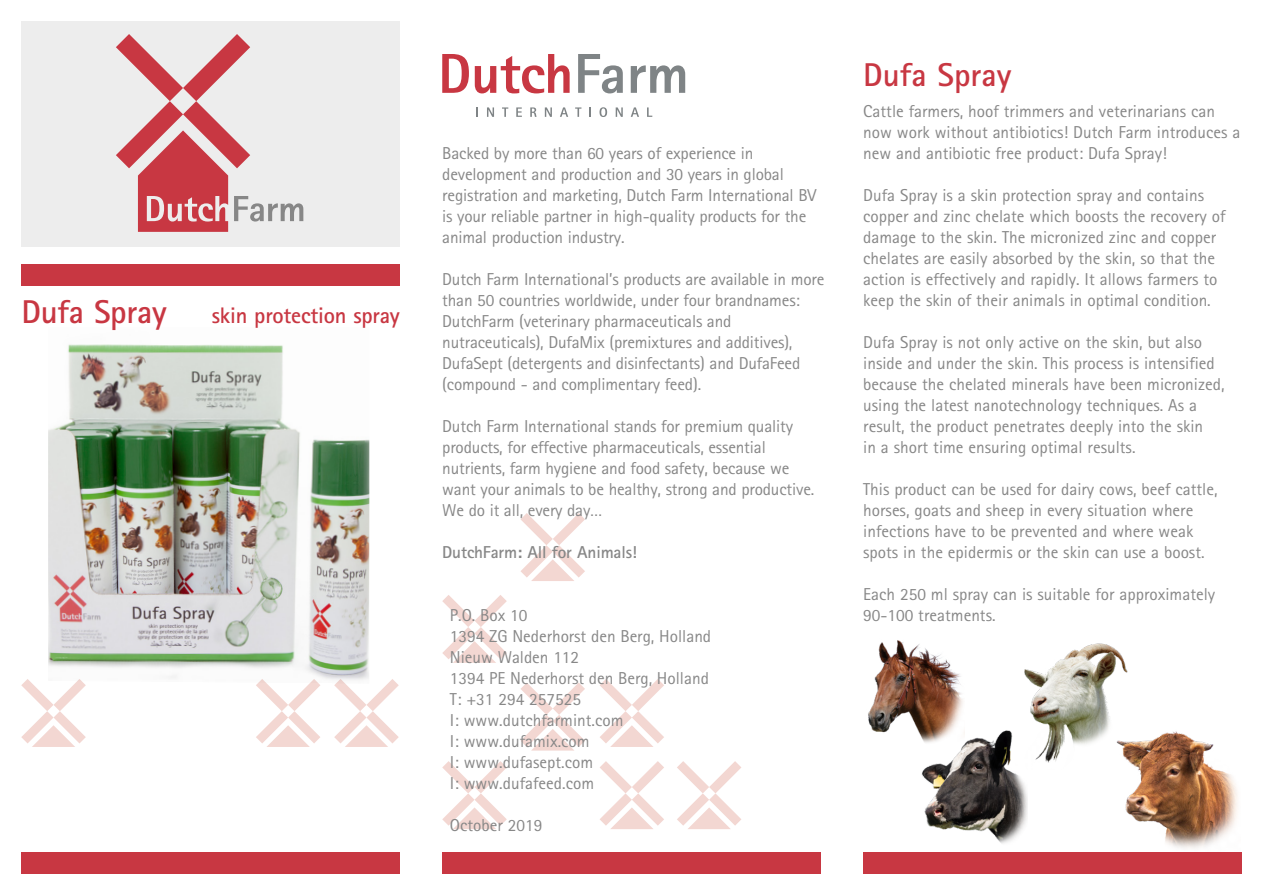
<style>
.page{position:relative;width:1263px;height:893px;background:#fff}
.page>*{position:absolute;margin:0;border:0;box-sizing:border-box;transform-origin:0 0}
.t1{font:700 33px "Rotis Sans Serif";letter-spacing:-.005em;color:#c83742}
.t2{font:700 22.5px "Rotis Sans Serif";letter-spacing:-.01em;color:#c83742}
.t3{font:17.25px/21px "Rotis Sans Serif";color:#878787}
.t4{font:700 17.25px "Rotis Sans Serif";letter-spacing:-.01em;color:#878787}
</style>
<div class="page">
<svg style="left:520px;top:513px;width:65px;height:68px"></svg>
<svg style="left:442px;top:595px;width:65px;height:68px"></svg>
<svg style="left:521px;top:683px;width:64px;height:68px"></svg>
<svg style="left:600px;top:679px;width:64px;height:68px"></svg>
<svg style="left:600px;top:761px;width:64px;height:68px"></svg>
<svg style="left:677px;top:761px;width:64px;height:68px"></svg>
<svg style="left:442px;top:761px;width:65px;height:68px"></svg>
<div style="left:863px;top:852px;width:379px;height:21px;background:#c83742"></div>
<div style="left:442px;top:852px;width:379px;height:21px;background:#c83742"></div>
<div style="left:21px;top:852px;width:379px;height:21px;background:#c83742"></div>
<svg style="left:442px;top:54px;width:27px;height:39px"></svg>
<svg style="left:475px;top:54px;width:95px;height:39px"></svg>
<svg style="left:578px;top:54px;width:45px;height:39px"></svg>
<svg style="left:631px;top:65px;width:54px;height:28px"></svg>
<svg style="left:476px;top:107px;width:2px;height:10px"></svg>
<svg style="left:487px;top:107px;width:7px;height:10px"></svg>
<svg style="left:502px;top:107px;width:6px;height:10px"></svg>
<svg style="left:516px;top:107px;width:6px;height:10px"></svg>
<svg style="left:530px;top:107px;width:6px;height:10px"></svg>
<svg style="left:545px;top:107px;width:7px;height:10px"></svg>
<svg style="left:560px;top:107px;width:8px;height:10px"></svg>
<svg style="left:575px;top:107px;width:6px;height:10px"></svg>
<svg style="left:589px;top:107px;width:2px;height:10px"></svg>
<svg style="left:599px;top:107px;width:8px;height:10px"></svg>
<svg style="left:616px;top:107px;width:7px;height:10px"></svg>
<svg style="left:631px;top:107px;width:8px;height:10px"></svg>
<svg style="left:647px;top:107px;width:5px;height:10px"></svg>
<img style="left:921px;top:730px;width:107px;height:114px">
<img style="left:868px;top:640px;width:96px;height:109px">
<img style="left:1125px;top:731px;width:113px;height:118px">
<img style="left:1012px;top:643px;width:115px;height:127px">
<svg style="left:21px;top:679px;width:65px;height:68px"></svg>
<svg style="left:256px;top:684px;width:64px;height:63px"></svg>
<svg style="left:334px;top:679px;width:65px;height:68px"></svg>
<img style="left:48px;top:344px;width:321px;height:340px">
<div style="left:21px;top:21px;width:379px;height:226px;background:#ededed"></div>
<div style="left:21px;top:264px;width:379px;height:21px;background:#c83742"></div>
<svg style="left:116px;top:34px;width:187px;height:198px"></svg>
<h1 class="t1" style="left:21px;top:290px;width:147px">Dufa Spray</h1>
<h2 class="t2" style="left:212px;top:301px;width:190px">skin protection spray</h2>
<p class="t3" style="left:442px;top:143px;width:376px">Backed by more than 60 years of experience in development and production and 30 years in global registration and marketing, Dutch Farm International BV is your reliable partner in high-quality products for the animal production industry.</p>
<p class="t3" style="left:442px;top:269px;width:384px">Dutch Farm International’s products are available in more than 50 countries worldwide, under four brandnames:<br>DutchFarm (veterinary pharmaceuticals and nutraceuticals), DufaMix (premixtures and additives), DufaSept (detergents and disinfectants) and DufaFeed (compound - and complimentary feed).</p>
<p class="t3" style="left:442px;top:415px;width:374px">Dutch Farm International stands for premium quality products, for effective pharmaceuticals, essential nutrients, farm hygiene and food safety, because we want your animals to be healthy, strong and productive.<br>We do it all, every day…</p>
<p class="t4" style="left:442px;top:541px;width:196px">DutchFarm: All for Animals!</p>
<p class="t3" style="left:450px;top:605px;width:263px">P.O. Box 10<br>1394 ZG Nederhorst den Berg, Holland<br>Nieuw Walden 112<br>1394 PE Nederhorst den Berg, Holland<br>T: +31 294 257525<br>I: www.dutchfarmint.com<br>I: www.dufamix.com<br>I: www.dufasept.com<br>I: www.dufafeed.com</p>
<p class="t3" style="left:450px;top:814px;width:94px">October 2019</p>
<h1 class="t1" style="left:863px;top:53px;width:150px">Dufa Spray</h1>
<p class="t3" style="left:863px;top:101px;width:379px">Cattle farmers, hoof trimmers and veterinarians can now work without antibiotics! Dutch Farm introduces a new and antibiotic free product: Dufa Spray!</p>
<p class="t3" style="left:863px;top:185px;width:364px">Dufa Spray is a skin protection spray and contains copper and zinc chelate which boosts the recovery of damage to the skin. The micronized zinc and copper chelates are easily absorbed by the skin, so that the action is effectively and rapidly. It allows farmers to keep the skin of their animals in optimal condition.</p>
<p class="t3" style="left:863px;top:332px;width:363px">Dufa Spray is not only active on the skin, but also inside and under the skin. This process is intensified because the chelated minerals have been micronized, using the latest nanotechnology techniques. As a result, the product penetrates deeply into the skin<br>in a short time ensuring optimal results.</p>
<p class="t3" style="left:863px;top:478px;width:356px">This product can be used for dairy cows, beef cattle, horses, goats and sheep in every situation where infections have to be prevented and where weak spots in the epidermis or the skin can use a boost.</p>
<p class="t3" style="left:863px;top:583px;width:354px">Each 250 ml spray can is suitable for approximately<br>90-100 treatments.</p>
</div>
